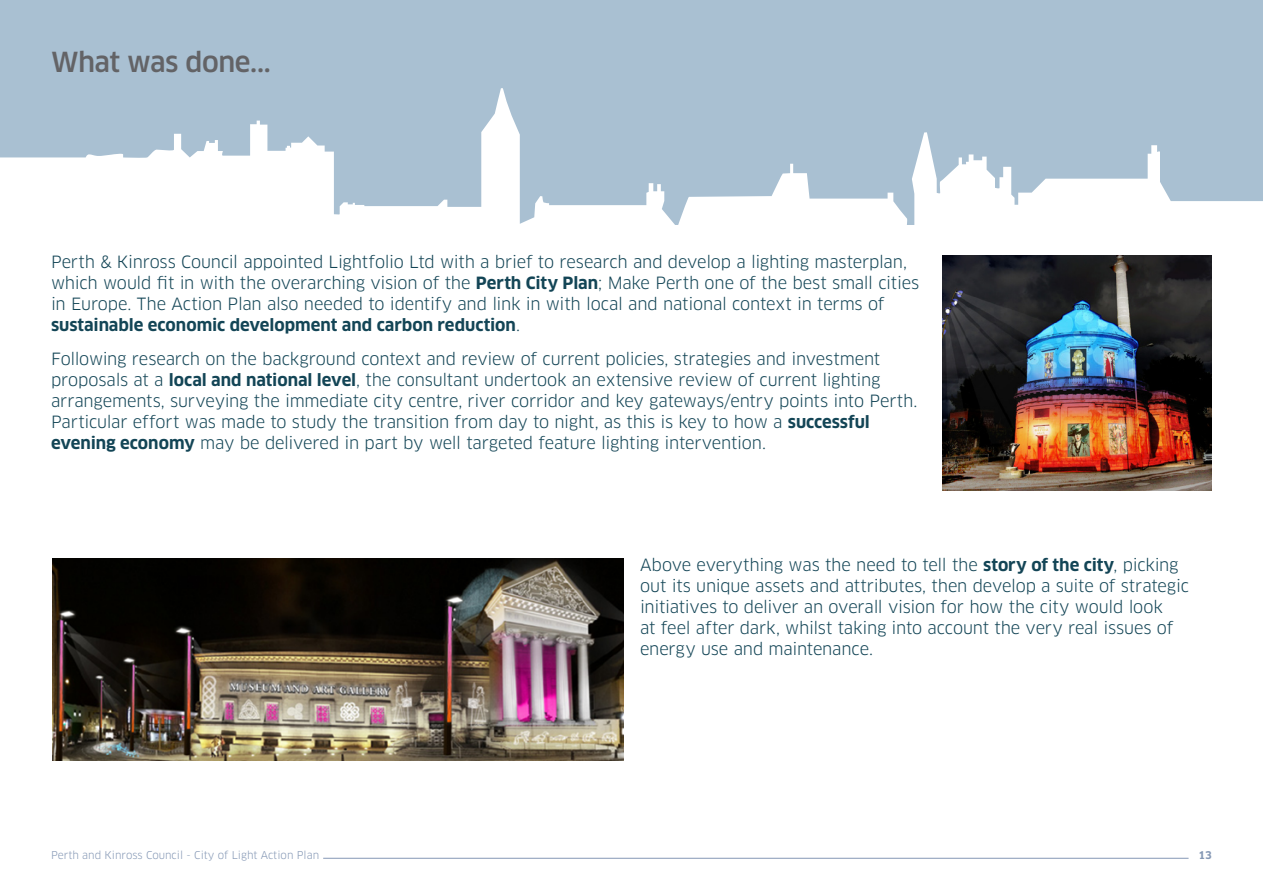
<style>
.page{position:relative;width:1263px;height:893px;background:#fff}
.page>*{position:absolute;margin:0;border:0;box-sizing:border-box;transform-origin:0 0}
.t1{font:500 27px "Clan";letter-spacing:-.02em;color:#636366}
.Body_New{font:16.5px/21px "Clan LF";letter-spacing:-.015em;color:#134556}
.t2{font:10.5px "Clan LF";color:#8598b5}
.t3{font:700 10.5px "Clan";color:#8598b5}
.s1{font-weight:700}
</style>
<div class="page">
<hr style="left:323px;top:858px;width:865px;height:1px;background:#8598b5">
<div style="left:0;top:0;width:1263px;height:230px;background:#a9c0d2"></div>
<svg style="left:0;top:88px;width:1263px;height:142px"></svg>
<img style="left:942px;top:255px;width:269px;height:236px">
<img style="left:52px;top:559px;width:571px;height:201px">
<p class="t1" style="left:51px;top:45px;width:221px">What was done...</p>
<p class="Body_New" style="left:51px;top:252px;width:870px">Perth &amp; Kinross Council appointed Lightfolio Ltd with a brief to research and develop a lighting masterplan, which would fit in with the overarching vision of the <span class="s1">Perth City Plan</span>; Make Perth one of the best small cities in Europe. The Action Plan also needed to identify and link in with local and national context in terms of <span class="s1">sustainable economic development and carbon reduction</span>.</p>
<p class="Body_New" style="left:51px;top:348px;width:868px">Following research on the background context and review of current policies, strategies and investment proposals at a <span class="s1">local and national level</span>, the consultant undertook an extensive review of current lighting arrangements, surveying the immediate city centre, river corridor and key gateways/entry points into Perth.<br>Particular effort was made to study the transition from day to night, as this is key to how a <span class="s1">successful evening economy</span> may be delivered in part by well targeted feature lighting intervention.</p>
<p class="Body_New" style="left:640px;top:555px;width:550px">Above everything was the need to tell the <span class="s1">story of the city</span>, picking out its unique assets and attributes, then develop a suite of strategic initiatives to deliver an overall vision for how the city would look<br>at feel after dark, whilst taking into account the very real issues of energy use and maintenance.</p>
<p class="t2" style="left:51px;top:848px;width:270px">Perth and Kinross Council - City of Light Action Plan</p>
<p class="t3" style="left:1198px;top:848px;width:15px">13</p>
</div>
